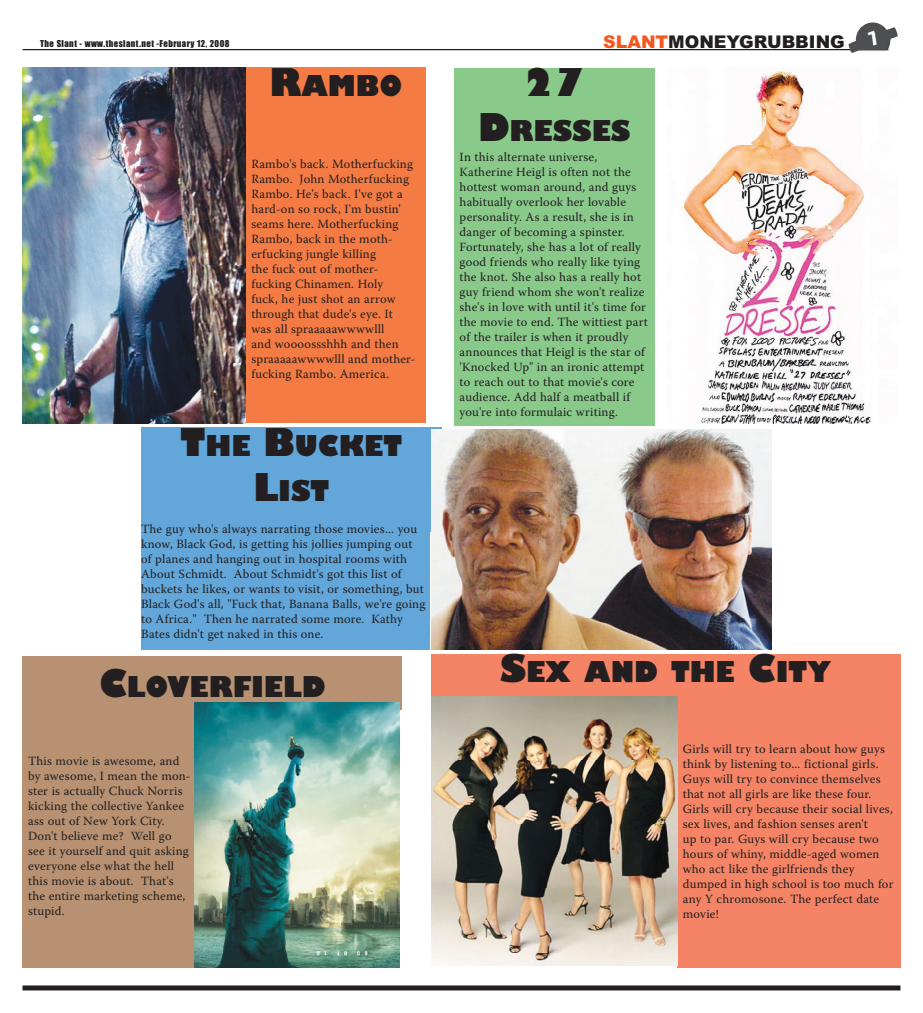
<style>
.page{position:relative;width:923px;height:1013px;background:#fff}
.page>*{position:absolute;margin:0;border:0;box-sizing:border-box;transform-origin:0 0}
.t1{font:800 37.5px "Gill Sans";color:#231f20;scale:.95 1}
.t2{font:800 28.12px/45px "Gill Sans";color:#231f20;text-align:center;scale:.95 1}
.t3{font:900 17.5px "Arial";color:#231f20}
.t4{font:12.5px/15px "Warnock Pro";letter-spacing:.015em;color:#231f20}
.t5{font:8.75px "Impact";letter-spacing:.05em;color:#231f20}
.s1{color:#f15921}
.s2{font-size:37.5px}
</style>
<div class="page">
<hr style="left:22px;top:49px;width:866px;height:1px;background:#231f20">
<img style="left:848px;top:22px;width:50px;height:31px">
<div style="left:22px;top:985px;width:878px;height:5px;background:#231f20"></div>
<div style="left:454px;top:68px;width:200px;height:92px;background:#89ca8b"></div>
<div style="left:141px;top:427px;width:300px;height:105px;background:#62a6da"></div>
<div style="left:141px;top:524px;width:288px;height:125px;background:#62a6da"></div>
<img style="left:431px;top:429px;width:340px;height:220px">
<div style="left:431px;top:654px;width:469px;height:42px;background:#f48465"></div>
<div style="left:677px;top:694px;width:223px;height:274px;background:#f48465"></div>
<img style="left:431px;top:696px;width:246px;height:269px">
<div style="left:246px;top:114px;width:180px;height:308px;background:#f47b44"></div>
<div style="left:246px;top:68px;width:180px;height:46px;background:#f47b44"></div>
<img style="left:22px;top:68px;width:224px;height:356px">
<div style="left:22px;top:702px;width:174px;height:266px;background:#b79171"></div>
<div style="left:22px;top:656px;width:380px;height:53px;background:#b79171"></div>
<img style="left:194px;top:702px;width:205px;height:266px">
<div style="left:454px;top:146px;width:200px;height:279px;background:#89ca8b"></div>
<img style="left:683px;top:70px;width:188px;height:353px">
<svg style="left:867px;top:31px;width:11px;height:15px"></svg>
<p class="t5" style="left:40px;top:39px;width:191px">The Slant - www.theslant.net -February 12, 2008</p>
<p class="t3" style="left:603px;top:31px;width:243px"><span class="s1">SLANT</span>MONEYGRUBBING</p>
<p class="t1" style="left:524px;top:61px;width:66px">27</p>
<p class="t2" style="left:478px;top:109px;width:162px"><span class="s2">D</span>RESSES</p>
<p class="t2" style="left:269px;top:64px;width:141px"><span class="s2">R</span>AMBO</p>
<p class="t4" style="left:251px;top:157px;width:166px">Rambo's back. Motherfucking<br>Rambo. John Motherfucking<br>Rambo. He's back. I've got a hard-on so rock, I'm bustin' seams here. Motherfucking<br>Rambo, back in the moth&shy;erfucking jungle killing<br>the fuck out of mother&shy;fucking Chinamen. Holy<br>fuck, he just shot an arrow through that dude's eye. It was all spraaaaawwwwlll<br>and woooossshhh and then spraaaaawwwwlll and mother&shy;fucking Rambo. America.</p>
<p class="t2" style="left:180px;top:423px;width:235px"><span class="s2">T</span>HE <span class="s2">B</span>UCKET<br><span class="s2">L</span>IST</p>
<p class="t4" style="left:141px;top:522px;width:286px">The guy who's always narrating those movies... you know, Black God, is getting his jollies jumping out of planes and hanging out in hospital rooms with About Schmidt. About Schmidt's got this list of buckets he likes, or wants to visit, or something, but Black God's all, "Fuck that, Banana Balls, we're going to Africa." Then he narrated some more. Kathy Bates didn't get naked in this one.</p>
<p class="t2" style="left:99px;top:664px;width:240px"><span class="s2">C</span>LOVERFIELD</p>
<p class="t4" style="left:28px;top:754px;width:164px">This movie is awesome, and by awesome, I mean the mon&shy;ster is actually Chuck Norris kicking the collective Yankee ass out of New York City.<br>Don't believe me? Well go see it yourself and quit asking everyone else what the hell this movie is about. That's the entire marketing scheme, stupid.</p>
<p class="t4" style="left:459px;top:151px;width:190px">In this alternate universe,<br>Katherine Heigl is often not the hottest woman around, and guys habitually overlook her lovable personality. As a result, she is in danger of becoming a spinster.<br>Fortunately, she has a lot of really good friends who really like tying the knot. She also has a really hot guy friend whom she won't realize she's in love with until it's time for the movie to end. The wittiest part of the trailer is when it proudly announces that Heigl is the star of 'Knocked Up" in an ironic attempt to reach out to that movie's core audience. Add half a meatball if you're into formulaic writing.</p>
<p class="t2" style="left:500px;top:650px;width:350px"><span class="s2">S</span>EX AND THE <span class="s2">C</span>ITY</p>
<p class="t4" style="left:682px;top:743px;width:212px">Girls will try to learn about how guys think by listening to... fictional girls.<br>Guys will try to convince themselves that not all girls are like these four.<br>Girls will cry because their social lives, sex lives, and fashion senses aren't<br>up to par. Guys will cry because two hours of whiny, middle-aged women who act like the girlfriends they dumped in high school is too much for any Y chromosone. The perfect date movie!</p>
</div>
